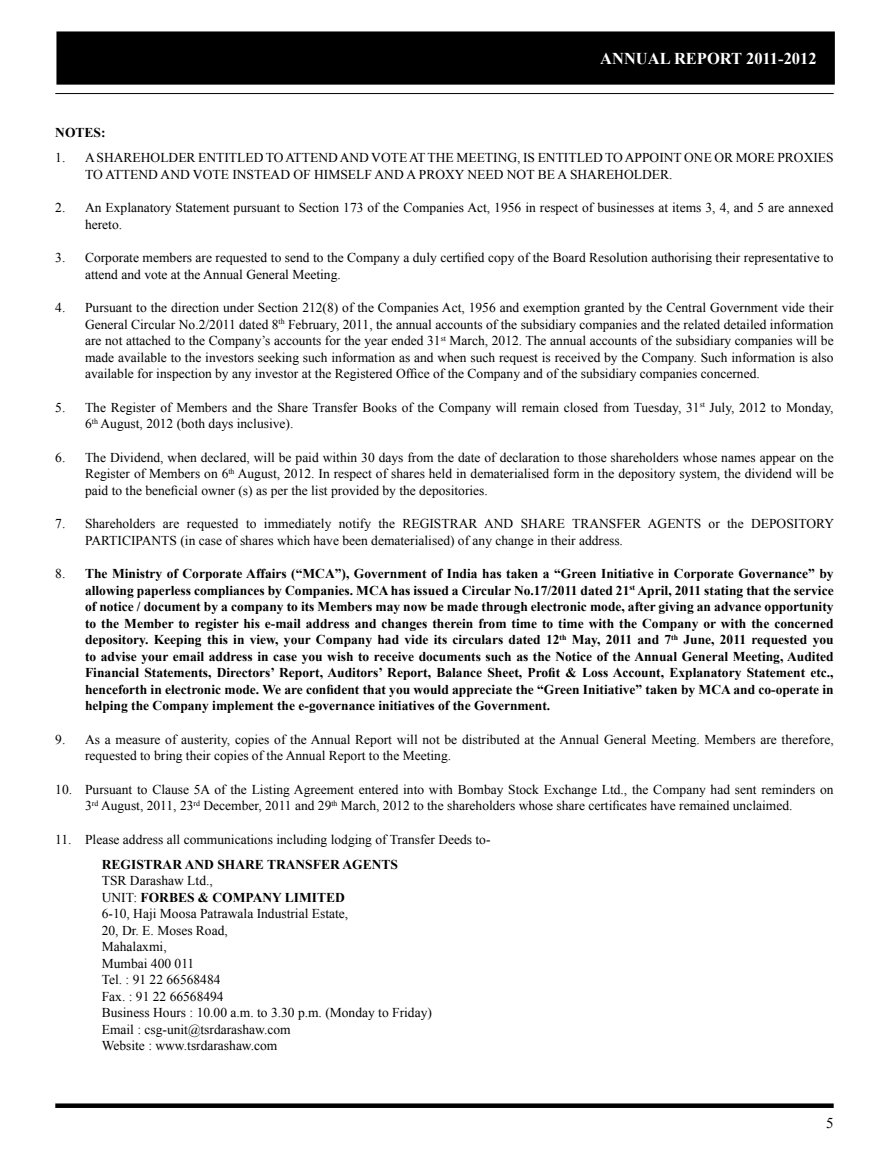
<style>
.page{position:relative;width:889px;height:1161px;background:#fff}
.page>*{position:absolute;margin:0;border:0;box-sizing:border-box;transform-origin:0 0}
.t1{font:700 16.5px "Times New Roman";color:#fff}
.t2{font:15px "Times New Roman";color:#000}
.t3{font:13.5px/16.5px "Times New Roman";color:#000}
.t4{font:700 13.5px/16.5px "Times New Roman";color:#000;text-align:justify}
.s1{font-weight:400}
.s2{font-weight:700}
</style>
<div class="page">
<div style="left:57px;top:32px;width:777px;height:52px;background:#000"></div>
<div style="left:56px;top:31px;width:779px;height:54px;border:2px solid #000"></div>
<hr style="left:55px;top:93px;width:778px;height:1px;background:#000">
<div style="left:55px;top:1103px;width:778px;height:5px;background:#000"></div>
<p class="t1" style="left:600px;top:47px;width:218px">ANNUAL REPORT 2011-2012</p>
<p class="t4" style="left:55px;top:124px;width:52px">NOTES:</p>
<p class="t3" style="left:85px;top:149px;width:750px;text-indent:-30px">1. A SHAREHOLDER ENTITLED TO ATTEND AND VOTE AT THE MEETING, IS ENTITLED TO APPOINT ONE OR MORE PROXIES<br>TO ATTEND AND VOTE INSTEAD OF HIMSELF AND A PROXY NEED NOT BE A SHAREHOLDER.</p>
<p class="t3" style="left:85px;top:199px;width:750px;text-indent:-30px">2. An Explanatory Statement pursuant to Section 173 of the Companies Act, 1956 in respect of businesses at items 3, 4, and 5 are annexed hereto.</p>
<p class="t3" style="left:85px;top:249px;width:750px;text-indent:-30px">3. Corporate members are requested to send to the Company a duly certified copy of the Board Resolution authorising their representative to attend and vote at the Annual General Meeting.</p>
<p class="t3" style="left:85px;top:299px;width:750px;text-align:justify;text-indent:-30px">4. Pursuant to the direction under Section 212(8) of the Companies Act, 1956 and exemption granted by the Central Government vide their General Circular No.2/2011 dated 8<sup>th</sup> February, 2011, the annual accounts of the subsidiary companies and the related detailed information are not attached to the Company’s accounts for the year ended 31<sup>st</sup> March, 2012. The annual accounts of the subsidiary companies will be made available to the investors seeking such information as and when such request is received by the Company. Such information is also available for inspection by any investor at the Registered Office of the Company and of the subsidiary companies concerned.</p>
<p class="t3" style="left:85px;top:399px;width:750px;text-indent:-30px">5. The Register of Members and the Share Transfer Books of the Company will remain closed from Tuesday, 31<sup>st</sup> July, 2012 to Monday,<br>6<sup>th</sup> August, 2012 (both days inclusive).</p>
<p class="t3" style="left:85px;top:449px;width:750px;text-align:justify;text-indent:-30px">6. The Dividend, when declared, will be paid within 30 days from the date of declaration to those shareholders whose names appear on the Register of Members on 6<sup>th</sup> August, 2012. In respect of shares held in dematerialised form in the depository system, the dividend will be paid to the beneficial owner (s) as per the list provided by the depositories.</p>
<p class="t3" style="left:85px;top:515px;width:750px;text-indent:-30px">7. Shareholders are requested to immediately notify the REGISTRAR AND SHARE TRANSFER AGENTS or the DEPOSITORY<br>PARTICIPANTS (in case of shares which have been dematerialised) of any change in their address.</p>
<p class="t4" style="left:85px;top:565px;width:750px;text-indent:-30px"><span class="s1">8.</span> The Ministry of Corporate Affairs (“MCA”), Government of India has taken a “Green Initiative in Corporate Governance” by allowing paperless compliances by Companies. MCA has issued a Circular No.17/2011 dated 21<sup>st</sup> April, 2011 stating that the service of notice / document by a company to its Members may now be made through electronic mode, after giving an advance opportunity to the Member to register his e-mail address and changes therein from time to time with the Company or with the concerned depository. Keeping this in view, your Company had vide its circulars dated 12<sup>th</sup> May, 2011 and 7<sup>th</sup> June, 2011 requested you to advise your email address in case you wish to receive documents such as the Notice of the Annual General Meeting, Audited Financial Statements, Directors’ Report, Auditors’ Report, Balance Sheet, Profit &amp; Loss Account, Explanatory Statement etc., henceforth in electronic mode. We are confident that you would appreciate the “Green Initiative” taken by MCA and co-operate in helping the Company implement the e-governance initiatives of the Government.</p>
<p class="t3" style="left:85px;top:731px;width:750px;text-indent:-30px">9. As a measure of austerity, copies of the Annual Report will not be distributed at the Annual General Meeting. Members are therefore, requested to bring their copies of the Annual Report to the Meeting.</p>
<p class="t3" style="left:85px;top:781px;width:750px;text-indent:-30px">10. Pursuant to Clause 5A of the Listing Agreement entered into with Bombay Stock Exchange Ltd., the Company had sent reminders on<br>3<sup>rd</sup> August, 2011, 23<sup>rd</sup> December, 2011 and 29<sup>th</sup> March, 2012 to the shareholders whose share certificates have remained unclaimed.</p>
<p class="t3" style="left:102px;top:827px;width:390px;line-height:25px;text-indent:-46px">11. Please address all communications including lodging of Transfer Deeds to-<br><span class="s2">REGISTRAR AND SHARE TRANSFER AGENTS</span></p>
<p class="t3" style="left:102px;top:872px;width:331px">TSR Darashaw Ltd.,<br>UNIT: <span class="s2">FORBES &amp; COMPANY LIMITED<br></span>6-10, Haji Moosa Patrawala Industrial Estate,<br>20, Dr. E. Moses Road,<br>Mahalaxmi,<br>Mumbai 400 011<br>Tel. : 91 22 66568484<br>Fax. : 91 22 66568494<br>Business Hours : 10.00 a.m. to 3.30 p.m. (Monday to Friday)<br>Email : csg-unit@tsrdarashaw.com<br>Website : www.tsrdarashaw.com</p>
<p class="t2" style="left:826px;top:1112px;width:9px">5</p>
</div>
